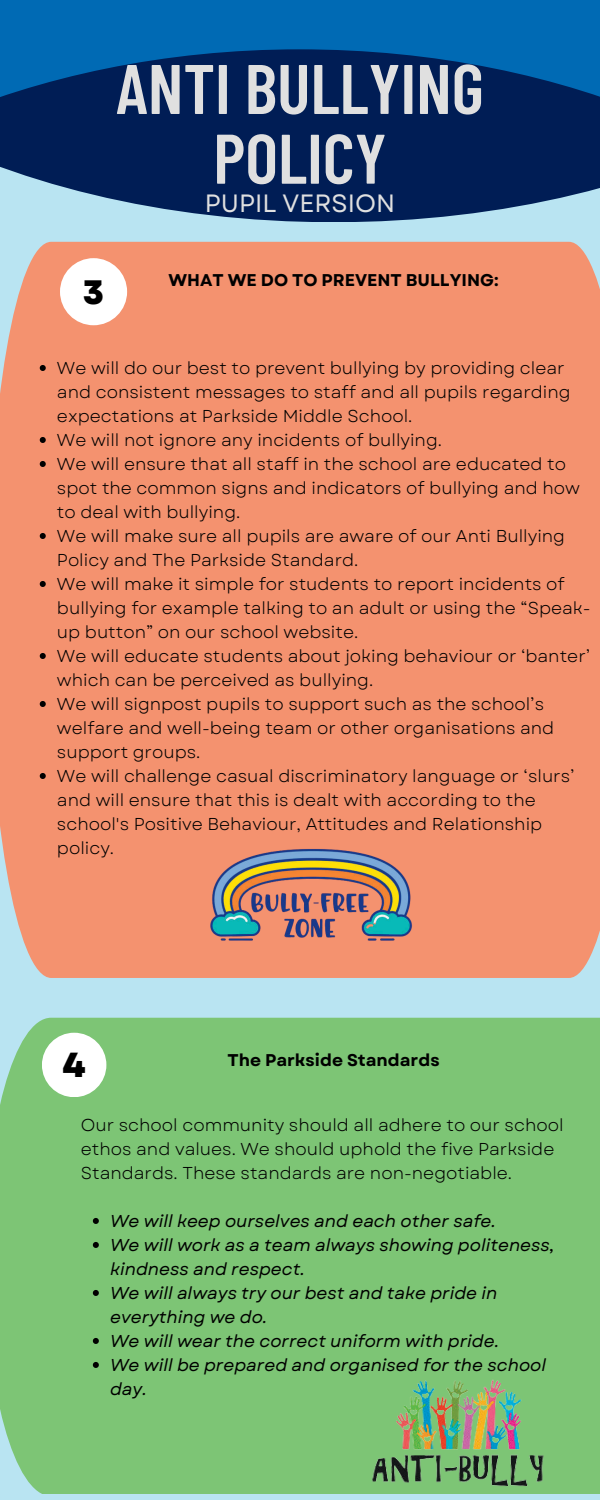
<style>
.page{position:relative;width:600px;height:1500px;background:#b9e4f2}
.page>*{position:absolute;margin:0;border:0;box-sizing:border-box;transform-origin:0 0}
.t1{font:600 70px/69.8px "Barlow Condensed";color:#e0e0e0;text-align:center}
.t2{font:800 34.8px "Garet";color:#000}
.t3{font:800 33.8px "Garet";color:#000}
.t4{font:25px "Garet";color:#e0e0e0}
.t5{font:17.2px/24px "Garet";color:#000}
.t6{font:italic 17.2px/24px "Garet";color:#000}
.t7{font:700 17px "Garet";color:#000}
</style>
<div class="page">
<div style="left:0;top:0;width:600px;height:222px;background:#001d55"></div>
<svg style="left:0;top:0;width:600px;height:97px;fill:#006ab4"></svg>
<div style="left:0;top:242px;width:600px;height:736px;background:#f4926f"></div>
<svg style="left:40px;top:365px;width:6px;height:6px"></svg>
<svg style="left:40px;top:437px;width:6px;height:6px"></svg>
<svg style="left:40px;top:461px;width:6px;height:6px"></svg>
<svg style="left:40px;top:533px;width:6px;height:6px"></svg>
<svg style="left:40px;top:581px;width:6px;height:6px"></svg>
<svg style="left:40px;top:653px;width:6px;height:6px"></svg>
<svg style="left:40px;top:701px;width:6px;height:6px"></svg>
<svg style="left:40px;top:773px;width:6px;height:6px"></svg>
<div style="left:60px;top:258px;width:67px;height:67px;background:#fff;border-radius:50%"></div>
<div style="left:0;top:1018px;width:600px;height:476px;background:#7dc575"></div>
<div style="left:42px;top:1033px;width:64px;height:64px;background:#fff;border-radius:50%"></div>
<svg style="left:93px;top:1218px;width:6px;height:6px"></svg>
<svg style="left:93px;top:1242px;width:6px;height:6px"></svg>
<svg style="left:93px;top:1290px;width:6px;height:6px"></svg>
<svg style="left:93px;top:1338px;width:6px;height:6px"></svg>
<svg style="left:93px;top:1362px;width:6px;height:6px"></svg>
<img style="left:188px;top:844px;width:244px;height:103px">
<img style="left:368px;top:1374px;width:181px;height:120px">
<h1 class="t1" style="left:116px;top:49px;width:370px">ANTI BULLYING<br>POLICY</h1>
<h3 class="t4" style="left:205px;top:188px;width:192px">PUPIL VERSION</h3>
<h3 class="t3" style="left:83px;top:271px;width:23px">3</h3>
<p class="t7" style="left:169px;top:269px;width:331px">WHAT WE DO TO PREVENT BULLYING:</p>
<p class="t5" style="left:57px;top:357px;width:535px">We will do our best to prevent bullying by providing clear and consistent messages to staff and all pupils regarding expectations at Parkside Middle School.<br>We will not ignore any incidents of bullying.<br>We will ensure that all staff in the school are educated to spot the common signs and indicators of bullying and how to deal with bullying.<br>We will make sure all pupils are aware of our Anti Bullying Policy and The Parkside Standard.<br>We will make it simple for students to report incidents of bullying for example talking to an adult or using the “Speak&shy;up button” on our school website.<br>We will educate students about joking behaviour or ‘banter’ which can be perceived as bullying.<br>We will signpost pupils to support such as the school’s welfare and well-being team or other organisations and support groups.<br>We will challenge casual discriminatory language or ‘slurs’ and will ensure that this is dealt with according to the school's Positive Behaviour, Attitudes and Relationship policy.</p>
<h2 class="t2" style="left:63px;top:1043px;width:25px">4</h2>
<p class="t7" style="left:227px;top:1049px;width:214px">The Parkside Standards</p>
<p class="t5" style="left:81px;top:1113px;width:484px">Our school community should all adhere to our school ethos and values. We should uphold the five Parkside<br>Standards. These standards are non-negotiable.</p>
<p class="t6" style="left:110px;top:1209px;width:446px">We will keep ourselves and each other safe.<br>We will work as a team always showing politeness, kindness and respect.<br>We will always try our best and take pride in everything we do.<br>We will wear the correct uniform with pride.<br>We will be prepared and organised for the school day.</p>
</div>
